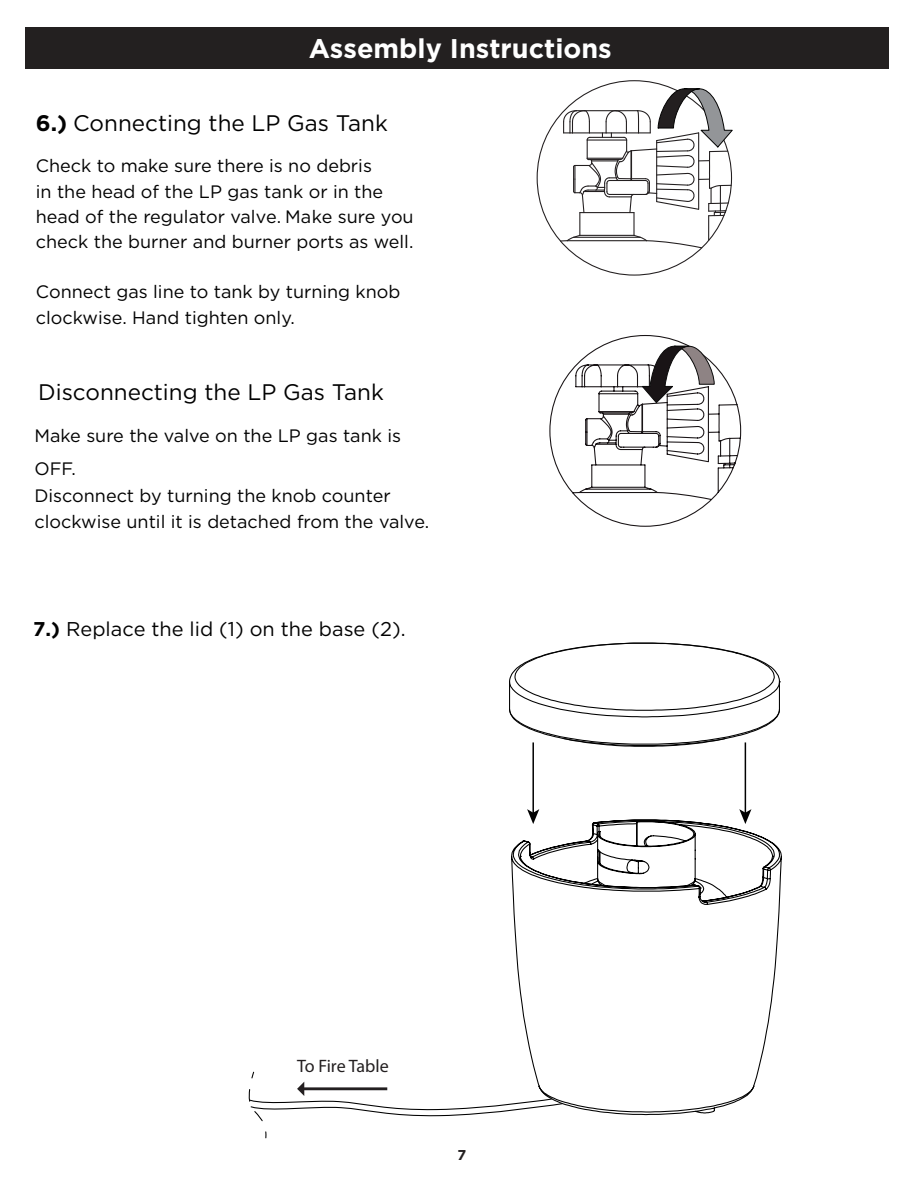
<style>
.page{position:relative;width:918px;height:1188px;background:#fff}
.page>*{position:absolute;margin:0;border:0;box-sizing:border-box;transform-origin:0 0}
.t1{font:700 27px "Gotham";color:#fff}
.t2{font:22.5px "Gotham";color:#020202}
.t3{font:19.95px "Gotham";color:#020202}
.t4{font:18px/25.2px "Gotham";color:#020202}
.t5{font:18px "Myriad Pro";letter-spacing:-.005em;color:#231f20}
.t6{font:700 14.25px "Gotham";color:#231f20}
.s1{font-weight:700}
</style>
<div class="page">
<div style="left:26px;top:27px;width:863px;height:42px;background:#232020"></div>
<svg style="left:549px;top:335px;width:193px;height:192px"></svg>
<svg style="left:559px;top:88px;width:174px;height:161px"></svg>
<svg style="left:249px;top:1071px;width:261px;height:68px"></svg>
<svg style="left:509px;top:642px;width:272px;height:105px"></svg>
<svg style="left:510px;top:819px;width:272px;height:297px"></svg>
<hr style="left:532px;top:742px;width:2px;height:71px;background:#010101">
<svg style="left:527px;top:809px;width:12px;height:15px"></svg>
<hr style="left:745px;top:742px;width:1px;height:71px;background:#010101">
<svg style="left:739px;top:809px;width:12px;height:15px"></svg>
<h1 class="t1" style="left:309px;top:31px;width:305px">Assembly Instructions</h1>
<p class="t2" style="left:36px;top:109px;width:354px"><span class="s1">6.)</span> Connecting the LP Gas Tank</p>
<p class="t4" style="left:36px;top:153px;width:379px">Check to make sure there is no debris<br>in the head of the LP gas tank or in the head of the regulator valve. Make sure you check the burner and burner ports as well.</p>
<p class="t4" style="left:36px;top:279px;width:366px">Connect gas line to tank by turning knob clockwise. Hand tighten only.</p>
<p class="t2" style="left:38px;top:377px;width:347px">Disconnecting the LP Gas Tank</p>
<p class="t4" style="left:34px;top:419px;width:368px;line-height:32.7px">Make sure the valve on the LP gas tank is<br>OFF.</p>
<p class="t4" style="left:34px;top:483px;width:396px">Disconnect by turning the knob counter clockwise until it is detached from the valve.</p>
<p class="t3" style="left:33px;top:616px;width:374px"><span class="s1">7.)</span> Replace the lid (1) on the base (2).</p>
<p class="t5" style="left:297px;top:1055px;width:93px">To Fire Table</p>
<p class="t6" style="left:457px;top:1145px;width:10px">7</p>
</div>
